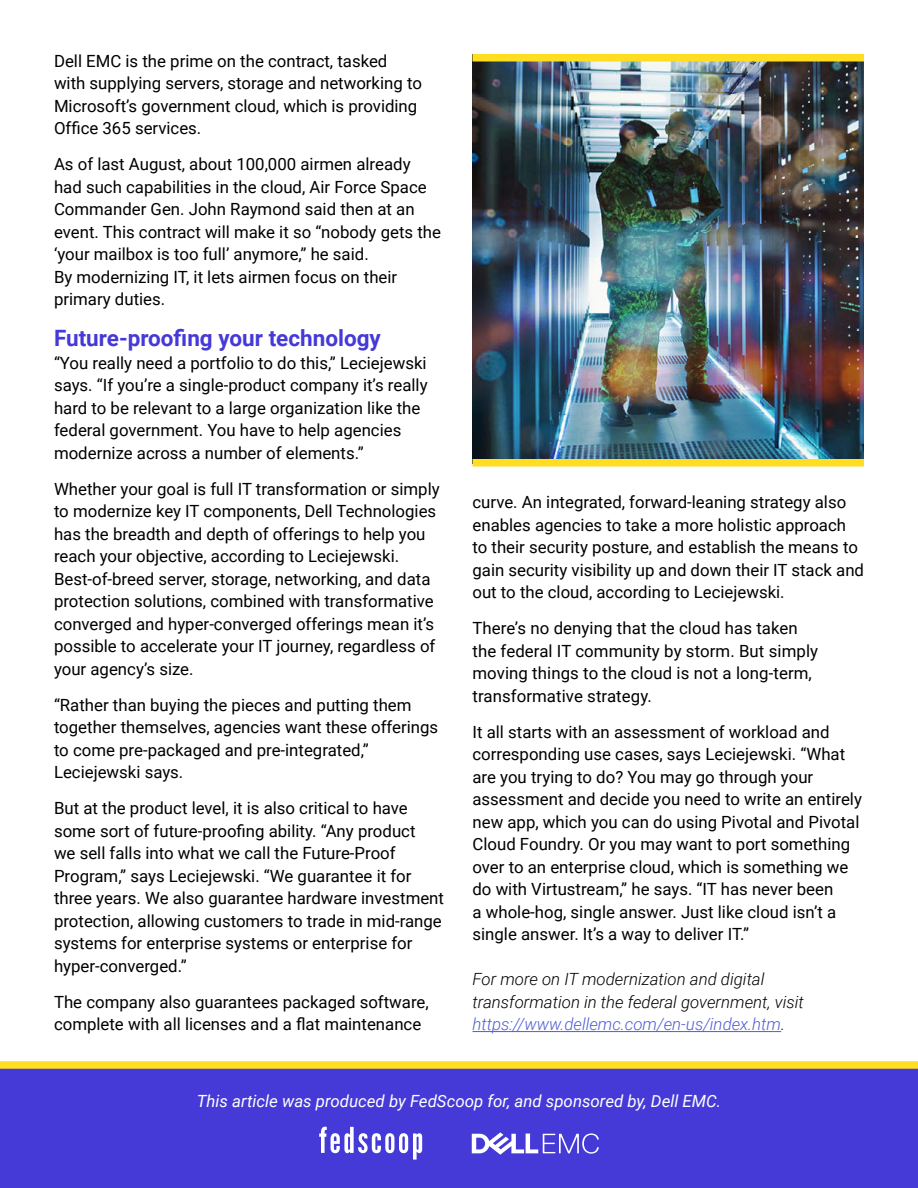
<style>
.page{position:relative;width:918px;height:1188px;background:#fff}
.page>*{position:absolute;margin:0;border:0;box-sizing:border-box;transform-origin:0 0}
.t1{font:700 22.5px "Roboto";color:#4539d7}
.t2{font:16.8px/22.5px "Roboto";color:#000}
.t3{font:italic 300 16.8px/22.5px "Roboto";color:#000}
.t4{font:italic 16.8px "Roboto";color:#fff}
.s1{color:#4f5cd6}
</style>
<div class="page">
<hr style="left:472px;top:1031px;width:309px;height:1px;background:#4f5cd6">
<div style="left:0;top:1069px;width:918px;height:119px;background:#4539d7"></div>
<svg style="left:319px;top:1127px;width:103px;height:33px"></svg>
<svg style="left:472px;top:1132px;width:127px;height:23px"></svg>
<div style="left:0;top:1061px;width:918px;height:8px;background:#ffdd20"></div>
<img style="left:472px;top:62px;width:392px;height:397px">
<div style="left:472px;top:459px;width:392px;height:7px;background:#ffdd20"></div>
<div style="left:472px;top:54px;width:392px;height:8px;background:#ffdd20"></div>
<p class="t2" style="left:54px;top:49px;width:370px">Dell EMC is the prime on the contract, tasked with supplying servers, storage and networking to Microsoft’s government cloud, which is providing Office 365 services.</p>
<p class="t2" style="left:54px;top:152px;width:388px">As of last August, about 100,000 airmen already had such capabilities in the cloud, Air Force Space Commander Gen. John Raymond said then at an event. This contract will make it so “nobody gets the ‘your mailbox is too full’ anymore,” he said.<br>By modernizing IT, it lets airmen focus on their primary duties.</p>
<h1 class="t1" style="left:54px;top:323px;width:328px">Future-proofing your technology</h1>
<p class="t2" style="left:54px;top:351px;width:375px">“You really need a portfolio to do this,” Leciejewski says. “If you’re a single-product company it’s really hard to be relevant to a large organization like the federal government. You have to help agencies modernize across a number of elements.”</p>
<p class="t2" style="left:54px;top:477px;width:387px">Whether your goal is full IT transformation or simply to modernize key IT components, Dell Technologies has the breadth and depth of offerings to help you reach your objective, according to Leciejewski.<br>Best-of-breed server, storage, networking, and data protection solutions, combined with transformative converged and hyper-converged offerings mean it’s possible to accelerate your IT journey, regardless of your agency’s size.</p>
<p class="t2" style="left:54px;top:693px;width:386px">“Rather than buying the pieces and putting them together themselves, agencies want these offerings to come pre-packaged and pre-integrated,” Leciejewski says.</p>
<p class="t2" style="left:54px;top:796px;width:392px">But at the product level, it is also critical to have some sort of future-proofing ability. “Any product<br>we sell falls into what we call the Future-Proof Program,” says Leciejewski. “We guarantee it for three years. We also guarantee hardware investment protection, allowing customers to trade in mid-range systems for enterprise systems or enterprise for hyper-converged.”</p>
<p class="t2" style="left:54px;top:990px;width:376px">The company also guarantees packaged software, complete with all licenses and a flat maintenance</p>
<p class="t2" style="left:472px;top:491px;width:393px">curve. An integrated, forward-leaning strategy also enables agencies to take a more holistic approach to their security posture, and establish the means to gain security visibility up and down their IT stack and out to the cloud, according to Leciejewski.</p>
<p class="t2" style="left:472px;top:616px;width:347px">There’s no denying that the cloud has taken the federal IT community by storm. But simply moving things to the cloud is not a long-term, transformative strategy.</p>
<p class="t2" style="left:472px;top:720px;width:391px">It all starts with an assessment of workload and corresponding use cases, says Leciejewski. “What are you trying to do? You may go through your assessment and decide you need to write an entirely new app, which you can do using Pivotal and Pivotal Cloud Foundry. Or you may want to port something over to an enterprise cloud, which is something we do with Virtustream,” he says. “IT has never been<br>a whole-hog, single answer. Just like cloud isn’t a single answer. It’s a way to deliver IT.”</p>
<p class="t3" style="left:472px;top:967px;width:333px">For more on IT modernization and digital transformation in the federal government, visit <span class="s1">https://www.dellemc.com/en-us/index.htm</span>.</p>
<p class="t4" style="left:197px;top:1089px;width:526px">This article was produced by FedScoop for, and sponsored by, Dell EMC.</p>
</div>
